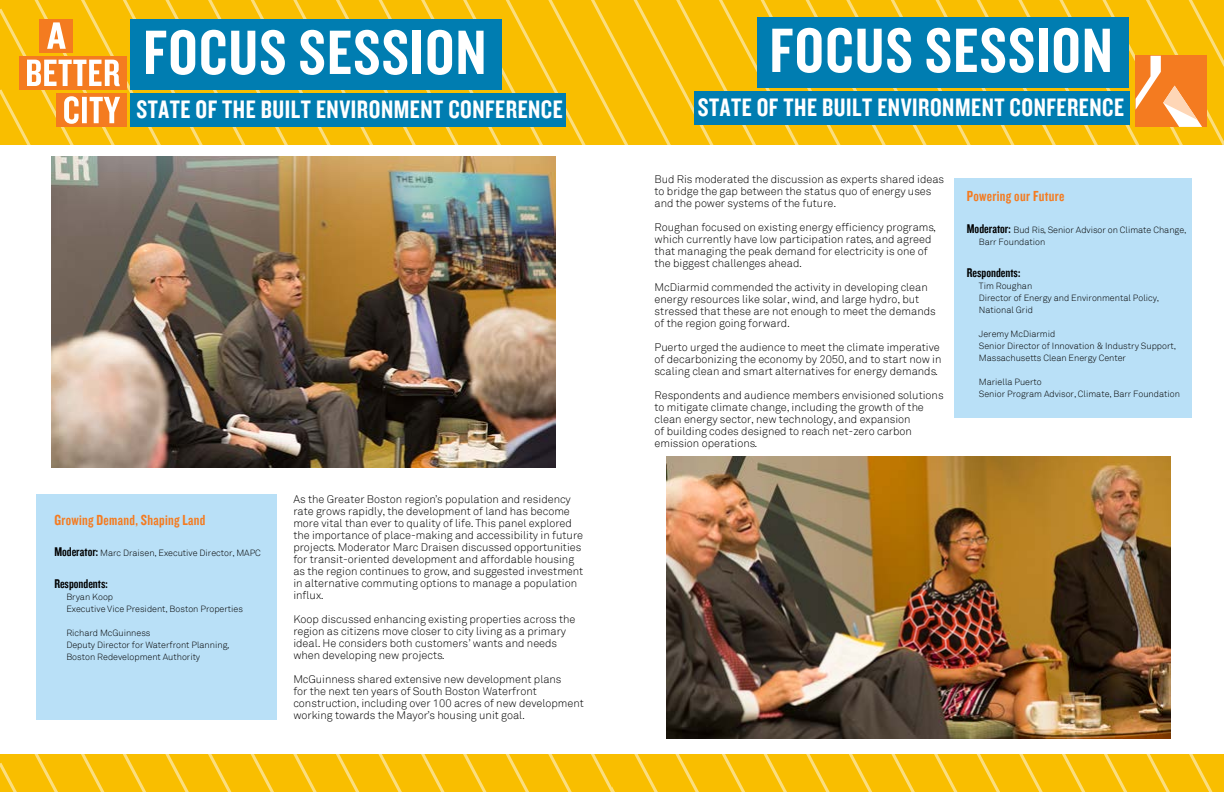
<style>
.page{position:relative;width:1224px;height:792px;background:#fff}
.page>*{position:absolute;margin:0;border:0;box-sizing:border-box;transform-origin:0 0}
.t1{font:65px "Knockout HTF49 Liteweight";letter-spacing:.02em;color:#fff}
.t2{font:26px "Knockout HTF49 Liteweight";letter-spacing:.02em;color:#fff}
.t3{font:15px "Knockout HTF49 Liteweight";letter-spacing:.02em;color:#f47b20}
.t4{font:13px "Knockout HTF49 Liteweight";color:#000}
.t5{font:300 11px/12px "Akkurat";color:#000}
.t6{font:300 9px/12px "Akkurat";color:#000}
.s1{font-family:"Knockout HTF49 Liteweight";font-weight:400;font-size:13px}
</style>
<div class="page">
<svg style="left:0;top:755px;width:1224px;height:37px;background:#f9c00a"></svg>
<svg style="left:932px;top:88px;width:43px;height:57px"></svg>
<svg style="left:0;top:0;width:932px;height:145px;background:#ceb22e"></svg>
<svg style="left:979px;top:0;width:245px;height:145px;background:#f8b51b"></svg>
<div style="left:694px;top:91px;width:436px;height:34px;background:#007db1"></div>
<div style="left:131px;top:19px;width:371px;height:71px;background:#007db1"></div>
<div style="left:757px;top:17px;width:371px;height:71px;background:#007db1"></div>
<div style="left:36px;top:495px;width:240px;height:225px;background:#b9e0f7"></div>
<img style="left:51px;top:156px;width:504px;height:312px">
<div style="left:955px;top:178px;width:237px;height:240px;background:#b9e0f7"></div>
<img style="left:667px;top:456px;width:504px;height:283px">
<h1 class="t1" style="left:143px;top:21px;width:345px">FOCUS SESSION</h1>
<h2 class="t2" style="left:136px;top:97px;width:428px">STATE OF THE BUILT ENVIRONMENT CONFERENCE</h2>
<h3 class="t3" style="left:54px;top:512px;width:153px">Growing Demand, Shaping Land</h3>
<p class="t6" style="left:54px;top:547px;width:208px"><span class="s1">Moderator:</span> Marc Draisen, Executive Director, MAPC</p>
<p class="t4" style="left:54px;top:578px;width:55px">Respondents:</p>
<p class="t6" style="left:66px;top:591px;width:178px">Bryan Koop<br>Executive Vice President, Boston Properties</p>
<p class="t6" style="left:66px;top:627px;width:165px">Richard McGuinness<br>Deputy Director for Waterfront Planning,<br>Boston Redevelopment Authority</p>
<p class="t5" style="left:293px;top:493px;width:291px">As the Greater Boston region’s population and residency rate grows rapidly, the development of land has become more vital than ever to quality of life. This panel explored the importance of place-making and accessibility in future projects. Moderator Marc Draisen discussed opportunities for transit-oriented development and affordable housing as the region continues to grow, and suggested investment in alternative commuting options to manage a population influx.</p>
<p class="t5" style="left:293px;top:613px;width:284px">Koop discussed enhancing existing properties across the region as citizens move closer to city living as a primary ideal. He considers both customers’ wants and needs when developing new projects.</p>
<p class="t5" style="left:293px;top:673px;width:292px">McGuinness shared extensive new development plans<br>for the next ten years of South Boston Waterfront construction, including over 100 acres of new development working towards the Mayor’s housing unit goal.</p>
<h1 class="t1" style="left:770px;top:19px;width:345px">FOCUS SESSION</h1>
<h2 class="t2" style="left:698px;top:95px;width:428px">STATE OF THE BUILT ENVIRONMENT CONFERENCE</h2>
<p class="t5" style="left:655px;top:173px;width:291px">Bud Ris moderated the discussion as experts shared ideas to bridge the gap between the status quo of energy uses and the power systems of the future.</p>
<p class="t5" style="left:655px;top:221px;width:283px">Roughan focused on existing energy efficiency programs, which currently have low participation rates, and agreed that managing the peak demand for electricity is one of the biggest challenges ahead.</p>
<p class="t5" style="left:655px;top:281px;width:283px">McDiarmid commended the activity in developing clean energy resources like solar, wind, and large hydro, but stressed that these are not enough to meet the demands of the region going forward.</p>
<p class="t5" style="left:655px;top:341px;width:288px">Puerto urged the audience to meet the climate imperative of decarbonizing the economy by 2050, and to start now in scaling clean and smart alternatives for energy demands.</p>
<p class="t5" style="left:655px;top:389px;width:291px">Respondents and audience members envisioned solutions to mitigate climate change, including the growth of the clean energy sector, new technology, and expansion<br>of building codes designed to reach net-zero carbon emission operations.</p>
<h3 class="t3" style="left:967px;top:189px;width:99px">Powering our Future</h3>
<p class="t6" style="left:979px;top:224px;width:209px;text-indent:-12px"><span class="s1">Moderator:</span> Bud Ris, Senior Advisor on Climate Change,<br>Barr Foundation</p>
<p class="t4" style="left:967px;top:267px;width:55px">Respondents:</p>
<p class="t6" style="left:979px;top:280px;width:182px">Tim Roughan<br>Director of Energy and Environmental Policy,<br>National Grid</p>
<p class="t6" style="left:979px;top:328px;width:199px">Jeremy McDiarmid<br>Senior Director of Innovation &amp; Industry Support,<br>Massachusetts Clean Energy Center</p>
<p class="t6" style="left:979px;top:376px;width:203px">Mariella Puerto<br>Senior Program Advisor, Climate, Barr Foundation</p>
</div>
